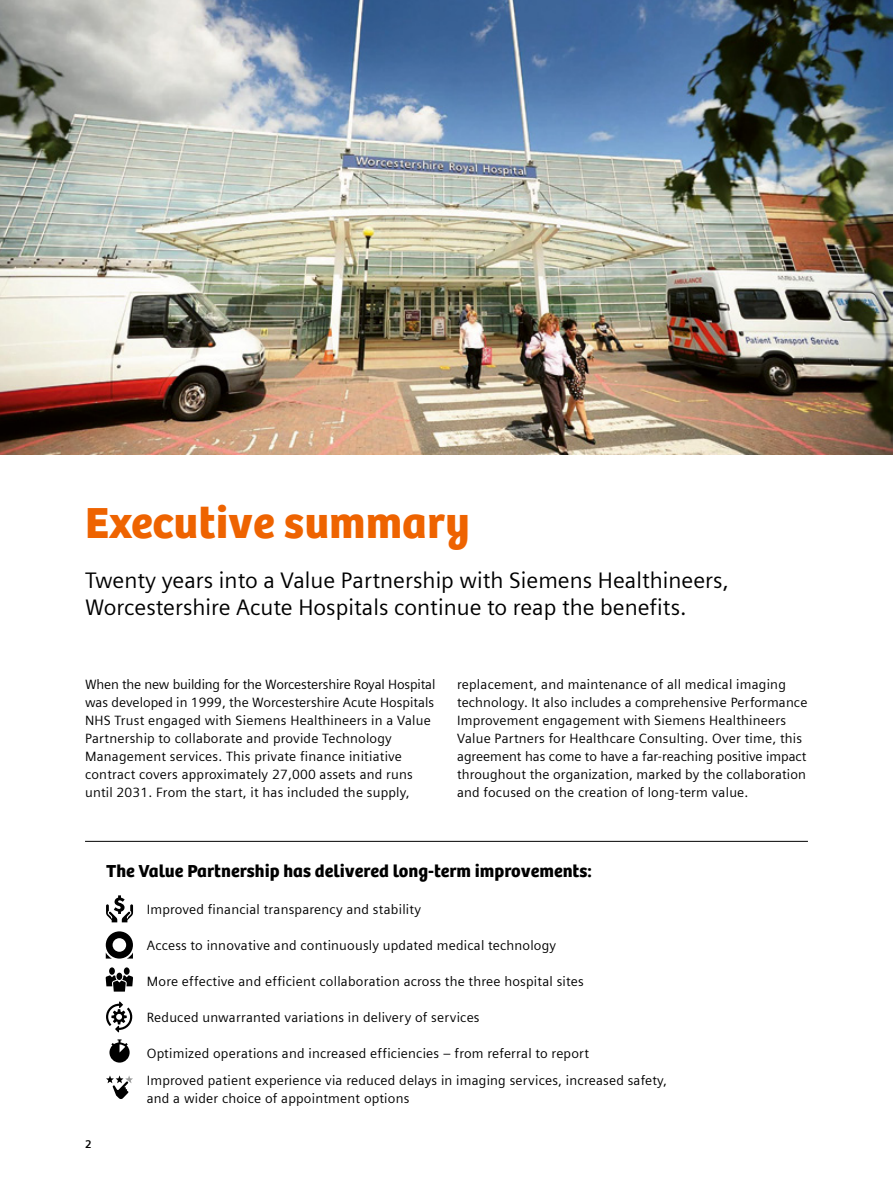
<style>
.page{position:relative;width:893px;height:1191px;background:#fff}
.page>*{position:absolute;margin:0;border:0;box-sizing:border-box;transform-origin:0 0}
.t1{font:45px "SH Bree Headline Regular";color:#ee6300}
.t2{font:22.5px/27px "Siemens Sans";color:#000}
.t3{font:18px "SH Bree Headline Regular";color:#000}
.t4{font:13.5px/18px "Siemens Sans";letter-spacing:.015em;color:#000}
.t5{font:700 11.25px "Siemens Sans";color:#000}
</style>
<div class="page">
<img style="left:0;top:0;width:893px;height:454px">
<svg style="left:106px;top:895px;width:27px;height:27px"></svg>
<svg style="left:106px;top:1075px;width:27px;height:24px"></svg>
<svg style="left:109px;top:1039px;width:21px;height:23px"></svg>
<svg style="left:106px;top:967px;width:27px;height:24px"></svg>
<svg style="left:106px;top:931px;width:27px;height:27px"></svg>
<hr style="left:85px;top:841px;width:723px;height:1px;background:#000">
<svg style="left:106px;top:1001px;width:26px;height:31px"></svg>
<h1 class="t1" style="left:85px;top:488px;width:386px">Executive summary</h1>
<h2 class="t2" style="left:85px;top:565px;width:646px">Twenty years into a Value Partnership with Siemens Healthineers,<br>Worcestershire Acute Hospitals continue to reap the benefits.</h2>
<p class="t4" style="left:85px;top:674px;width:352px">When the new building for the Worcestershire Royal Hospital was developed in 1999, the Worcestershire Acute Hospitals NHS Trust engaged with Siemens Healthineers in a Value Partnership to collaborate and provide Technology Management services. This private finance initiative contract covers approximately 27,000 assets and runs until 2031. From the start, it has included the supply,</p>
<p class="t4" style="left:457px;top:674px;width:352px">replacement, and maintenance of all medical imaging technology. It also includes a comprehensive Performance Improvement engagement with Siemens Healthineers Value Partners for Healthcare Consulting. Over time, this agreement has come to have a far-reaching positive impact throughout the organization, marked by the collaboration and focused on the creation of long-term value.</p>
<h3 class="t3" style="left:106px;top:857px;width:487px">The Value Partnership has delivered long-term improvements:</h3>
<p class="t5" style="left:85px;top:1135px;width:8px">2</p>
<p class="t4" style="left:147px;top:899px;width:276px">Improved financial transparency and stability</p>
<p class="t4" style="left:147px;top:935px;width:411px">Access to innovative and continuously updated medical technology</p>
<p class="t4" style="left:147px;top:971px;width:438px">More effective and efficient collaboration across the three hospital sites</p>
<p class="t4" style="left:147px;top:1007px;width:334px">Reduced unwarranted variations in delivery of services</p>
<p class="t4" style="left:147px;top:1038px;width:522px;line-height:27px">Optimized operations and increased efficiencies – from referral to report<br>Improved patient experience via reduced delays in imaging services, increased safety,</p>
<p class="t4" style="left:147px;top:1088px;width:264px">and a wider choice of appointment options</p>
</div>
